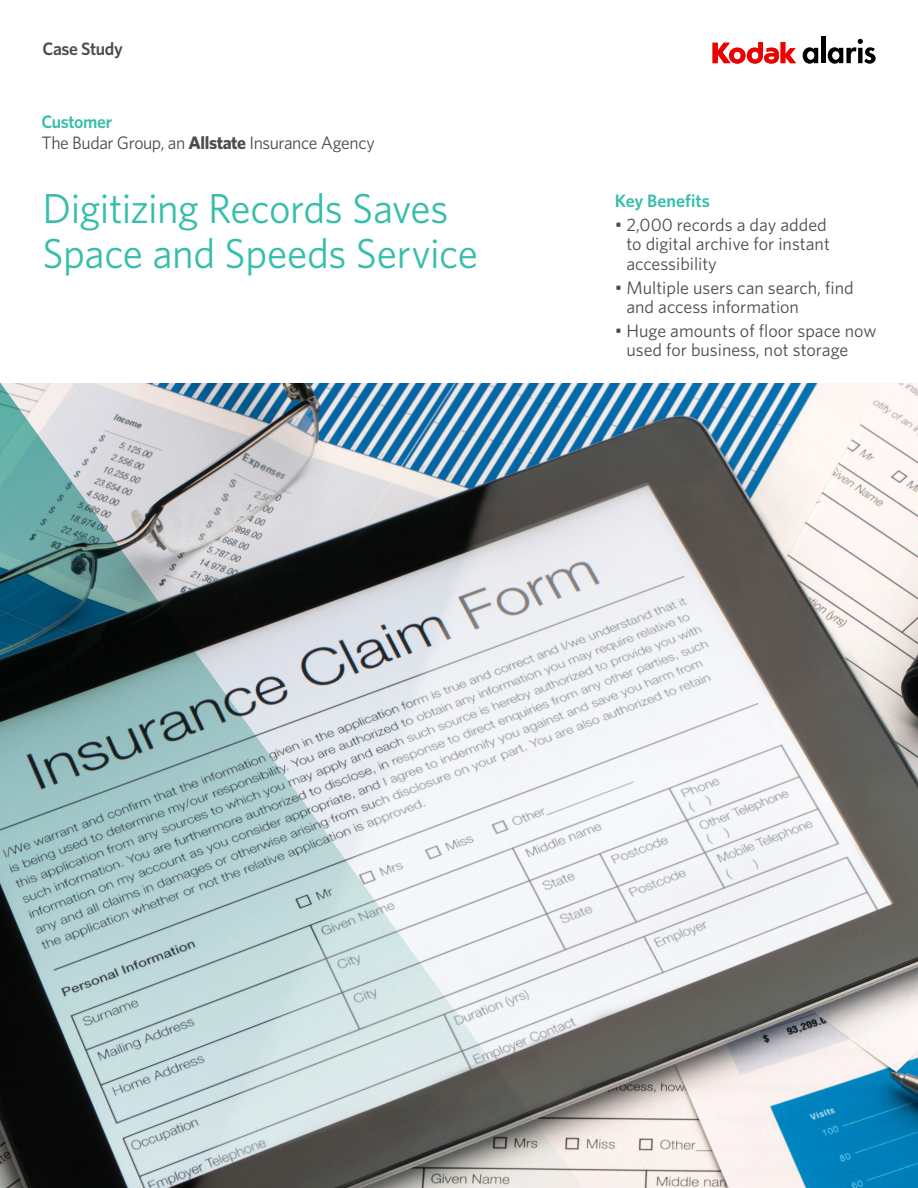
<style>
.page{position:relative;width:918px;height:1188px;background:#fff}
.page>*{position:absolute;margin:0;border:0;box-sizing:border-box;transform-origin:0 0}
.Sub-Headers{font:42px/45px "Whitney K";letter-spacing:-.01em;color:#36beab}
.Key_benefits{font:18px/19.5px "Whitney K";color:#4b4c4d}
.Sub-Headers-2{font:18px "Whitney K";letter-spacing:-.025em;color:#4b4c4d}
.Sub-Headers-3{font:600 18px "Whitney K";letter-spacing:-.015em;color:#36beab}
.Sub-Headers-4{font:600 18px "Whitney K";letter-spacing:-.025em;color:#4b4c4d}
.s1{font-weight:700}
</style>
<div class="page">
<img style="left:584px;top:384px;width:334px;height:804px">
<img style="left:0;top:382px;width:584px;height:806px">
<svg style="left:713px;top:42px;width:83px;height:22px"></svg>
<svg style="left:803px;top:47px;width:15px;height:17px"></svg>
<div style="left:821px;top:37px;width:5px;height:26px;background:#000"></div>
<svg style="left:828px;top:39px;width:48px;height:25px"></svg>
<p class="Sub-Headers-4" style="left:43px;top:38px;width:82px">Case Study</p>
<p class="Sub-Headers-3" style="left:42px;top:111px;width:72px">Customer</p>
<p class="Sub-Headers-2" style="left:42px;top:133px;width:335px">The Budar Group, an <span class="s1">Allstate</span> Insurance Agency</p>
<p class="Sub-Headers" style="left:43px;top:185px;width:437px">Digitizing Records Saves<br>Space and Speeds Service</p>
<p class="Sub-Headers-3" style="left:615px;top:190px;width:97px">Key Benefits</p>
<p class="Key_benefits" style="left:626px;top:215px;width:205px;text-indent:-12px">• 2,000 records a day added to digital archive for instant accessibility</p>
<p class="Key_benefits" style="left:626px;top:277px;width:229px;text-indent:-12px">• Multiple users can search, find and access information</p>
<p class="Key_benefits" style="left:626px;top:321px;width:252px;text-indent:-12px">• Huge amounts of floor space now used for business, not storage</p>
</div>
